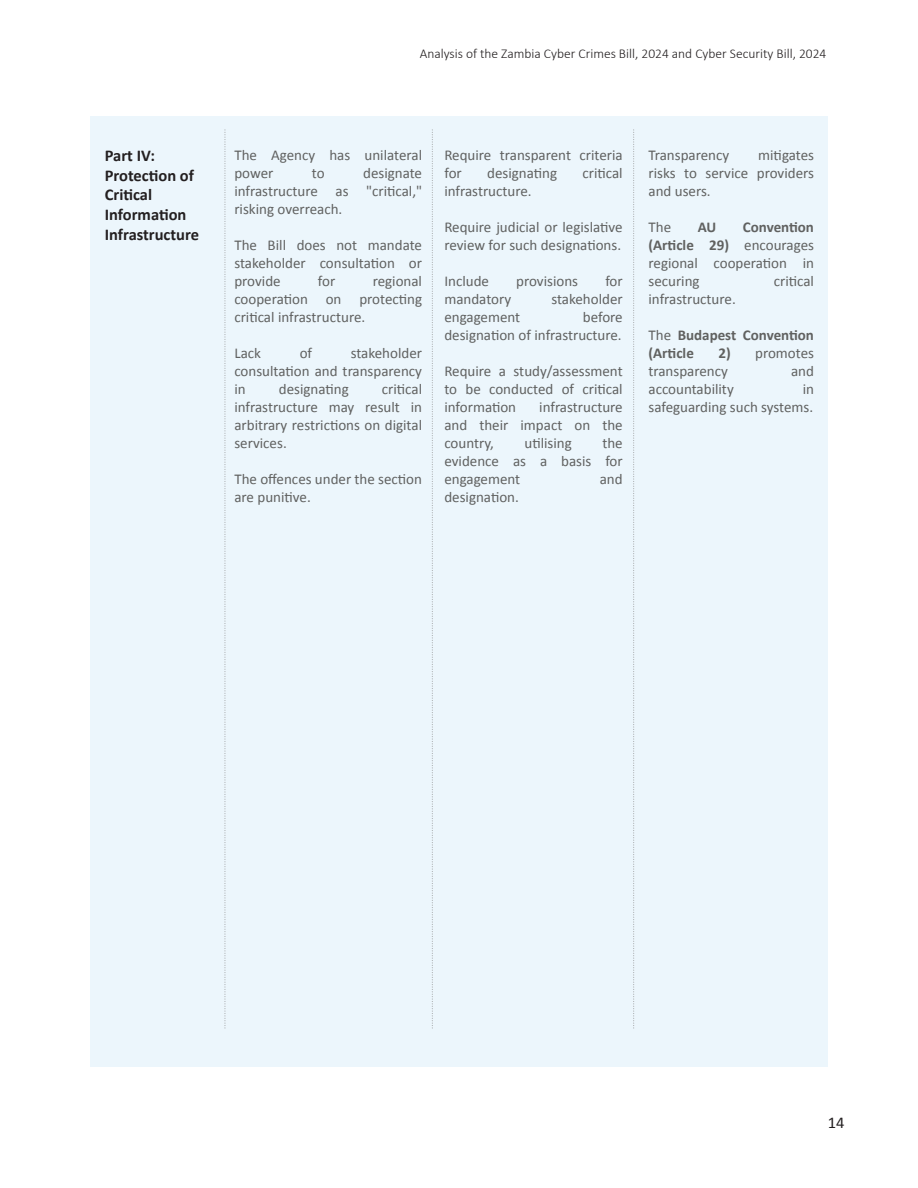
<style>
.page{position:relative;width:918px;height:1188px;background:#fff}
.page>*{position:absolute;margin:0;border:0;box-sizing:border-box;transform-origin:0 0}
.t1{font:700 16.5px/19.8px "Calibri";color:#231f20}
.t2{font:16.5px "Calibri";color:#231f20}
.t3{font:15px/18px "Calibri";color:#606160;text-align:justify}
.t4{font:700 15px/18px "Calibri";color:#606160}
.t5{font:300 13.5px "Calibri";color:#231f20}
.s1{font-weight:700}
.s2{font-weight:400}
</style>
<div class="page">
<div style="left:90px;top:116px;width:738px;height:951px;background:#ecf6fc"></div>
<svg style="left:224px;top:130px;width:2px;height:899px"></svg>
<svg style="left:432px;top:130px;width:1px;height:899px"></svg>
<svg style="left:633px;top:130px;width:1px;height:899px"></svg>
<p class="t1" style="left:105px;top:145px;width:96px">Part IV:<br>Protection of<br>Critical<br>Information<br>Infrastructure</p>
<p class="t5" style="left:420px;top:45px;width:408px">Analysis of the Zambia Cyber Crimes Bill, 2024 and Cyber Security Bill, 2024</p>
<p class="t3" style="left:234px;top:145px;width:189px">The Agency has unilateral power</p>
<p class="t3" style="left:234px;top:163px;width:189px;text-indent:129px">designate infrastructure as "critical," risking overreach.</p>
<p class="t3" style="left:234px;top:235px;width:189px">The Bill does not mandate stakeholder consultation or provide</p>
<p class="t3" style="left:312px;top:163px;width:14px">to</p>
<p class="t3" style="left:318px;top:271px;width:19px">for</p>
<p class="t3" style="left:234px;top:271px;width:189px;text-indent:138px">regional cooperation on protecting critical infrastructure.</p>
<p class="t3" style="left:234px;top:343px;width:28px">Lack</p>
<p class="t3" style="left:300px;top:343px;width:14px">of</p>
<p class="t3" style="left:234px;top:343px;width:189px;text-indent:116px">stakeholder consultation and transparency in</p>
<p class="t3" style="left:234px;top:379px;width:189px;text-indent:147px">critical infrastructure may result in arbitrary restrictions on digital services.</p>
<p class="t3" style="left:234px;top:469px;width:189px">The offences under the section are punitive.</p>
<p class="t3" style="left:279px;top:379px;width:71px">designating</p>
<p class="t3" style="left:444px;top:145px;width:180px">Require transparent criteria for</p>
<p class="t3" style="left:487px;top:163px;width:71px">designating</p>
<p class="t3" style="left:583px;top:163px;width:42px">critical</p>
<p class="t3" style="left:444px;top:181px;width:89px">infrastructure.</p>
<p class="t3" style="left:444px;top:217px;width:180px">Require judicial or legislative review for such designations.</p>
<p class="t3" style="left:444px;top:271px;width:46px">Include</p>
<p class="t3" style="left:516px;top:271px;width:63px">provisions</p>
<p class="t3" style="left:605px;top:271px;width:19px">for</p>
<p class="t3" style="left:444px;top:289px;width:68px">mandatory</p>
<p class="t3" style="left:551px;top:289px;width:73px">stakeholder</p>
<p class="t3" style="left:444px;top:307px;width:77px">engagement</p>
<p class="t3" style="left:444px;top:307px;width:180px;text-align:right">before<br>designation of infrastructure.</p>
<p class="t3" style="left:444px;top:361px;width:180px">Require a study/assessment to be conducted of critical information</p>
<p class="t3" style="left:444px;top:397px;width:180px;text-indent:95px">infrastructure and their impact on the country,</p>
<p class="t3" style="left:444px;top:433px;width:180px;text-indent:158px">the evidence as a basis for engagement</p>
<p class="t3" style="left:524px;top:433px;width:49px">utilising</p>
<p class="t3" style="left:600px;top:469px;width:24px">and</p>
<p class="t3" style="left:444px;top:487px;width:76px">designation.</p>
<p class="t3" style="left:649px;top:145px;width:167px;text-indent:110px">mitigates risks to service providers and users.</p>
<p class="t3" style="left:649px;top:217px;width:24px">The</p>
<p class="t4" style="left:698px;top:217px;width:20px">AU</p>
<p class="t3" style="left:649px;top:145px;width:82px">Transparency</p>
<p class="t3" style="left:649px;top:217px;width:167px;text-indent:94px"><span class="s1">Convention (Article 29)</span> encourages regional cooperation in securing</p>
<p class="t3" style="left:774px;top:271px;width:42px">critical</p>
<p class="t3" style="left:649px;top:289px;width:89px">infrastructure.</p>
<p class="t4" style="left:649px;top:325px;width:167px"><span class="s2">The</span> Budapest Convention (Article</p>
<p class="t3" style="left:649px;top:343px;width:167px;text-indent:70px"><span class="s1">2)</span> promotes transparency</p>
<p class="t3" style="left:791px;top:361px;width:24px">and</p>
<p class="t3" style="left:649px;top:379px;width:87px">accountability</p>
<p class="t3" style="left:649px;top:379px;width:167px;text-align:right">in<br>safeguarding such systems.</p>
<p class="t2" style="left:828px;top:1111px;width:18px">14</p>
</div>
